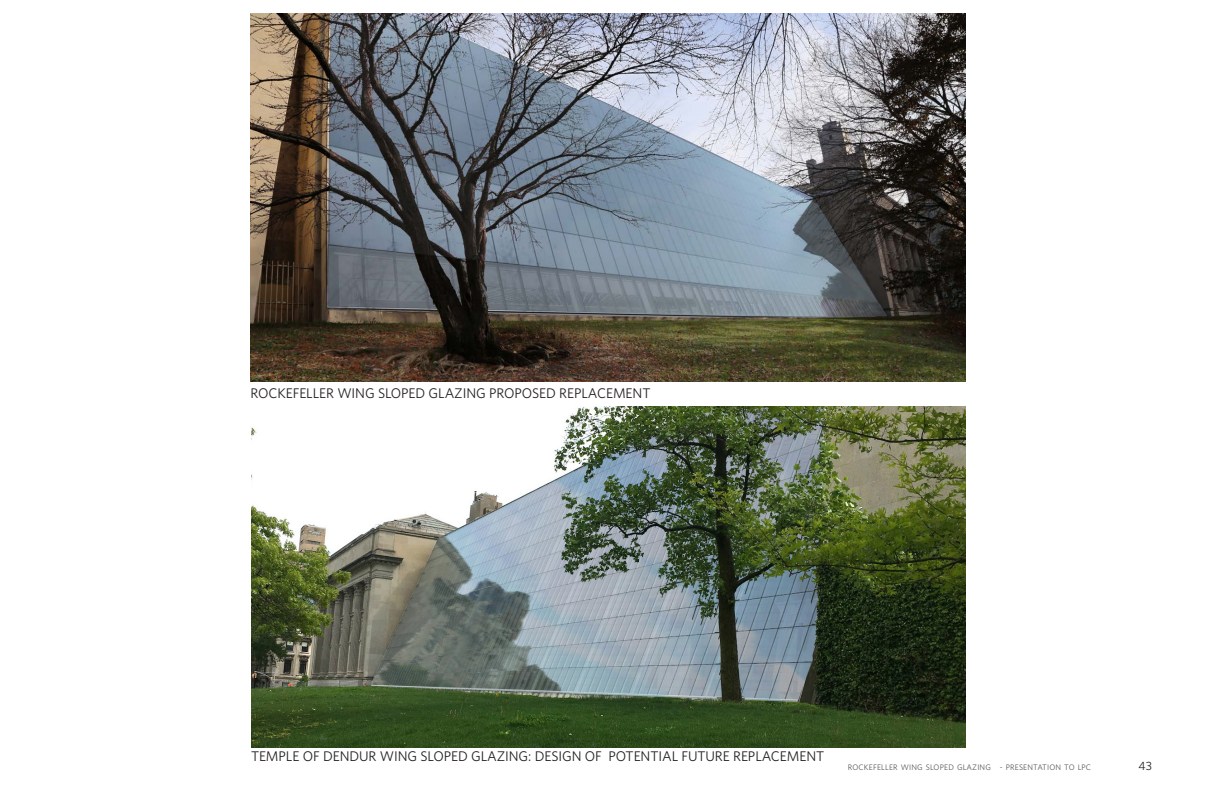
<style>
.page{position:relative;width:1224px;height:792px;background:#fff}
.page>*{position:absolute;margin:0;border:0;box-sizing:border-box;transform-origin:0 0}
.image_caption{font:14px "Whitney";letter-spacing:-.005em;color:#231f20}
.t1{font:12px "Whitney";color:#231f20}
.t2{font:8px "Whitney";letter-spacing:.02em;color:#57585a}
</style>
<div class="page">
<img style="left:251px;top:407px;width:715px;height:340px">
<img style="left:250px;top:13px;width:715px;height:369px">
<p class="image_caption" style="left:250px;top:384px;width:402px">ROCKEFELLER WING SLOPED GLAZING PROPOSED REPLACEMENT</p>
<p class="image_caption" style="left:251px;top:747px;width:575px">TEMPLE OF DENDUR WING SLOPED GLAZING: DESIGN OF POTENTIAL FUTURE REPLACEMENT</p>
<p class="t2" style="left:848px;top:761px;width:245px">ROCKEFELLER WING SLOPED GLAZING - PRESENTATION TO LPC</p>
<p class="t1" style="left:1139px;top:757px;width:15px">43</p>
</div>
